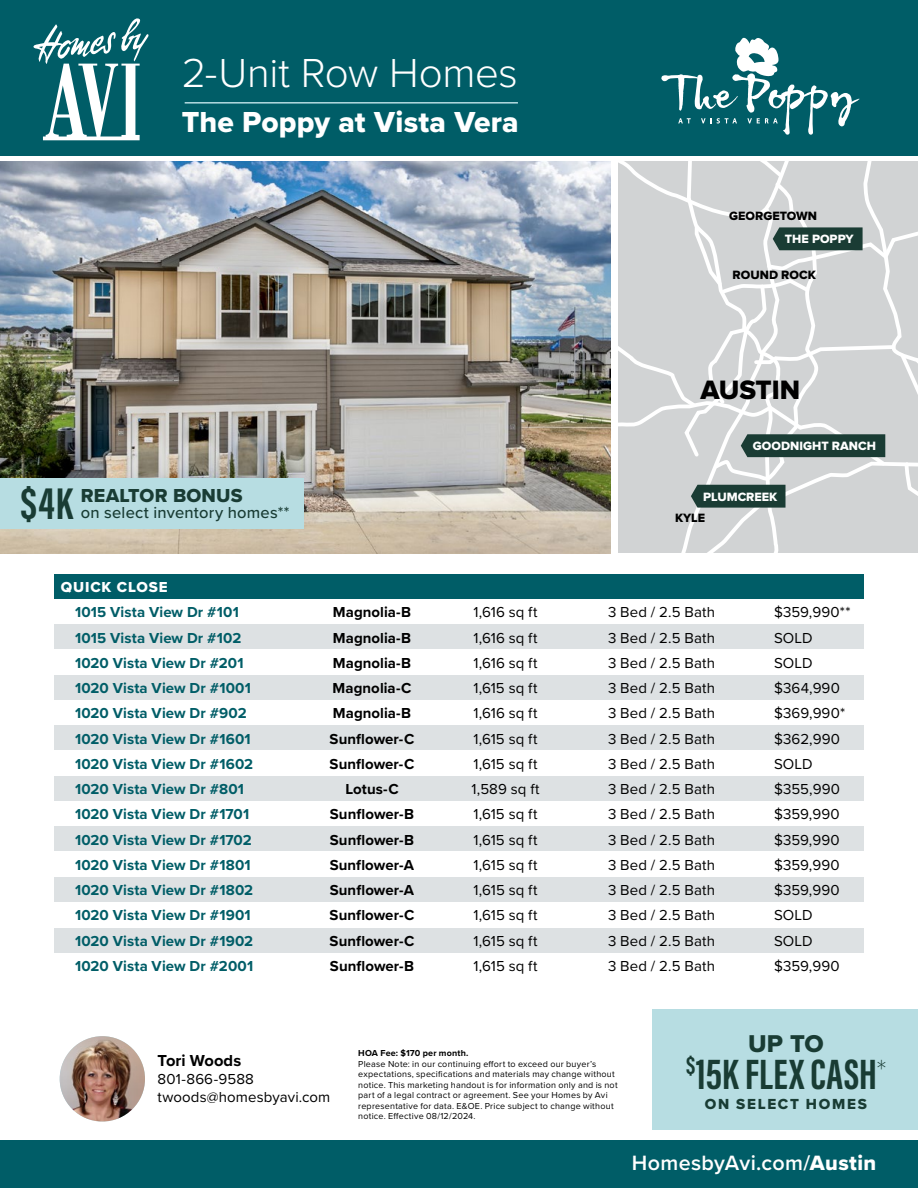
<style>
.page{position:relative;width:918px;height:1188px;background:#fff}
.page>*{position:absolute;margin:0;border:0;box-sizing:border-box;transform-origin:0 0}
.t1{font:700 45.75px "Acumin Pro Extra Cond";color:#193c34}
.t2{font:700 43.65px "Acumin Pro Extra Cond";letter-spacing:.015em;color:#193c34}
.t3{font:300 42px "Proxima Nova";letter-spacing:-.01em;color:#fff}
.t4{font:30px "Proxima Nova Extrabld";letter-spacing:.005em;color:#fff}
.t5{font:700 28.5px "Acumin Pro Extra Cond";letter-spacing:.015em;color:#193c34}
.t6{font:27.6px "Proxima Nova Extrabld";color:#000}
.t7{font:25.2px "Proxima Nova Extrabld";color:#193c34}
.t8{font:600 21.45px "Proxima Nova";letter-spacing:.015em;color:#fff}
.t9{font:19.5px "Proxima Nova Extrabld";letter-spacing:.01em;color:#193c34}
.t10{font:500 16.5px "Proxima Nova";letter-spacing:.01em;color:#193c34}
.t11{font:700 16.5px "Proxima Nova";color:#000}
.t12{font:15.15px "Proxima Nova Extrabld";letter-spacing:.115em;color:#193c34}
.t13{font:15px/18px "Proxima Nova";letter-spacing:.01em;color:#000}
.t14{font:700 15px "Proxima Nova";letter-spacing:.01em;color:#005d67}
.t15{font:700 15px "Proxima Nova";letter-spacing:.005em;color:#000}
.t16{font:15px "Proxima Nova Extrabld";letter-spacing:.06em;color:#fff}
.t17{font:12.45px "Proxima Nova Extrabld";color:#fff}
.t18{font:12.45px "Proxima Nova Extrabld";color:#000}
.t19{font:9px/10.5px "Proxima Nova";letter-spacing:.025em;color:#000}
.t20{font:700 9px "Proxima Nova";letter-spacing:.02em;color:#000}
.s1{font-weight:100}
.s2{font-family:"Proxima Nova Extrabld";font-weight:400}
</style>
<div class="page">
<svg style="left:618px;top:161px;width:300px;height:392px;background:#c9cdce"></svg>
<img style="left:0;top:161px;width:611px;height:393px">
<div style="left:0;top:1140px;width:918px;height:48px;background:#005d67"></div>
<div style="left:0;top:0;width:918px;height:155px;background:#005d67"></div>
<svg style="left:33px;top:18px;width:116px;height:122px"></svg>
<div style="left:0;top:478px;width:303px;height:51px;background:#b7dde2"></div>
<hr style="left:185px;top:102px;width:333px;height:2px;background:#b7dde2">
<div style="left:54px;top:574px;width:810px;height:25px;background:#005d67"></div>
<div style="left:54px;top:624px;width:810px;height:25px;background:#dde1e3"></div>
<div style="left:54px;top:675px;width:810px;height:25px;background:#dde1e3"></div>
<div style="left:54px;top:726px;width:810px;height:24px;background:#dde1e3"></div>
<div style="left:54px;top:776px;width:810px;height:25px;background:#dde1e3"></div>
<div style="left:54px;top:827px;width:810px;height:24px;background:#dde1e3"></div>
<div style="left:54px;top:877px;width:810px;height:25px;background:#dde1e3"></div>
<div style="left:54px;top:928px;width:810px;height:24px;background:#dde1e3"></div>
<img style="left:60px;top:1036px;width:85px;height:86px;border-radius:43px">
<svg style="left:661px;top:37px;width:199px;height:98px"></svg>
<div style="left:652px;top:1010px;width:266px;height:120px;background:#b7dde2"></div>
<h3 class="t3" style="left:182px;top:42px;width:337px">2-Unit Row Homes</h3>
<h3 class="t4" style="left:182px;top:100px;width:338px">The Poppy at Vista Vera</h3>
<h1 class="t1" style="left:21px;top:475px;width:54px">$4K</h1>
<h3 class="t9" style="left:81px;top:481px;width:163px">REALTOR BONUS</h3>
<p class="t10" style="left:81px;top:501px;width:210px">on select inventory homes**</p>
<p class="t18" style="left:729px;top:210px;width:89px">GEORGETOWN</p>
<p class="t17" style="left:785px;top:233px;width:70px">THE POPPY</p>
<p class="t18" style="left:733px;top:269px;width:85px">ROUND ROCK</p>
<h3 class="t6" style="left:700px;top:377px;width:101px">AUSTIN</h3>
<p class="t17" style="left:753px;top:440px;width:125px">GOODNIGHT RANCH</p>
<p class="t17" style="left:703px;top:491px;width:76px">PLUMCREEK</p>
<p class="t18" style="left:675px;top:513px;width:32px">KYLE</p>
<p class="t16" style="left:61px;top:576px;width:108px">QUICK CLOSE</p>
<p class="t14" style="left:75px;top:601px;width:165px">1015 Vista View Dr #101</p>
<p class="t15" style="left:333px;top:601px;width:80px">Magnolia-B</p>
<p class="t13" style="left:473px;top:603px;width:66px">1,616 sq ft</p>
<p class="t13" style="left:608px;top:603px;width:108px">3 Bed / 2.5 Bath</p>
<p class="t13" style="left:774px;top:603px;width:78px">$359,990**</p>
<p class="t14" style="left:75px;top:626px;width:168px">1015 Vista View Dr #102</p>
<p class="t15" style="left:333px;top:626px;width:80px">Magnolia-B</p>
<p class="t13" style="left:473px;top:628px;width:66px">1,616 sq ft</p>
<p class="t13" style="left:608px;top:628px;width:108px">3 Bed / 2.5 Bath</p>
<p class="t13" style="left:774px;top:628px;width:40px">SOLD</p>
<p class="t14" style="left:75px;top:652px;width:170px">1020 Vista View Dr #201</p>
<p class="t15" style="left:333px;top:652px;width:80px">Magnolia-B</p>
<p class="t13" style="left:473px;top:653px;width:66px">1,616 sq ft</p>
<p class="t13" style="left:608px;top:653px;width:108px">3 Bed / 2.5 Bath</p>
<p class="t13" style="left:774px;top:653px;width:40px">SOLD</p>
<p class="t14" style="left:75px;top:677px;width:177px">1020 Vista View Dr #1001</p>
<p class="t15" style="left:333px;top:677px;width:80px">Magnolia-C</p>
<p class="t13" style="left:473px;top:678px;width:66px">1,615 sq ft</p>
<p class="t13" style="left:608px;top:678px;width:108px">3 Bed / 2.5 Bath</p>
<p class="t13" style="left:774px;top:678px;width:67px">$364,990</p>
<p class="t14" style="left:75px;top:702px;width:173px">1020 Vista View Dr #902</p>
<p class="t15" style="left:333px;top:702px;width:80px">Magnolia-B</p>
<p class="t13" style="left:473px;top:704px;width:66px">1,616 sq ft</p>
<p class="t13" style="left:608px;top:704px;width:108px">3 Bed / 2.5 Bath</p>
<p class="t13" style="left:774px;top:704px;width:73px">$369,990*</p>
<p class="t14" style="left:75px;top:727px;width:177px">1020 Vista View Dr #1601</p>
<p class="t15" style="left:330px;top:727px;width:86px">Sunflower-C</p>
<p class="t13" style="left:473px;top:729px;width:66px">1,615 sq ft</p>
<p class="t13" style="left:608px;top:729px;width:108px">3 Bed / 2.5 Bath</p>
<p class="t13" style="left:774px;top:729px;width:67px">$362,990</p>
<p class="t14" style="left:75px;top:753px;width:180px">1020 Vista View Dr #1602</p>
<p class="t15" style="left:330px;top:753px;width:86px">Sunflower-C</p>
<p class="t13" style="left:473px;top:754px;width:66px">1,615 sq ft</p>
<p class="t13" style="left:608px;top:754px;width:108px">3 Bed / 2.5 Bath</p>
<p class="t13" style="left:774px;top:754px;width:40px">SOLD</p>
<p class="t14" style="left:75px;top:778px;width:171px">1020 Vista View Dr #801</p>
<p class="t15" style="left:345px;top:778px;width:55px">Lotus-C</p>
<p class="t13" style="left:471px;top:779px;width:70px">1,589 sq ft</p>
<p class="t13" style="left:608px;top:779px;width:108px">3 Bed / 2.5 Bath</p>
<p class="t13" style="left:774px;top:779px;width:68px">$355,990</p>
<p class="t14" style="left:75px;top:803px;width:176px">1020 Vista View Dr #1701</p>
<p class="t15" style="left:330px;top:803px;width:86px">Sunflower-B</p>
<p class="t13" style="left:473px;top:805px;width:66px">1,615 sq ft</p>
<p class="t13" style="left:608px;top:805px;width:108px">3 Bed / 2.5 Bath</p>
<p class="t13" style="left:774px;top:805px;width:67px">$359,990</p>
<p class="t14" style="left:75px;top:828px;width:178px">1020 Vista View Dr #1702</p>
<p class="t15" style="left:330px;top:828px;width:86px">Sunflower-B</p>
<p class="t13" style="left:473px;top:830px;width:66px">1,615 sq ft</p>
<p class="t13" style="left:608px;top:830px;width:108px">3 Bed / 2.5 Bath</p>
<p class="t13" style="left:774px;top:830px;width:67px">$359,990</p>
<p class="t14" style="left:75px;top:854px;width:177px">1020 Vista View Dr #1801</p>
<p class="t15" style="left:330px;top:854px;width:86px">Sunflower-A</p>
<p class="t13" style="left:473px;top:855px;width:66px">1,615 sq ft</p>
<p class="t13" style="left:608px;top:855px;width:108px">3 Bed / 2.5 Bath</p>
<p class="t13" style="left:774px;top:855px;width:67px">$359,990</p>
<p class="t14" style="left:75px;top:879px;width:180px">1020 Vista View Dr #1802</p>
<p class="t15" style="left:330px;top:879px;width:86px">Sunflower-A</p>
<p class="t13" style="left:474px;top:881px;width:66px">1,615 sq ft</p>
<p class="t13" style="left:608px;top:881px;width:108px">3 Bed / 2.5 Bath</p>
<p class="t13" style="left:774px;top:881px;width:67px">$359,990</p>
<p class="t14" style="left:75px;top:904px;width:177px">1020 Vista View Dr #1901</p>
<p class="t15" style="left:330px;top:904px;width:86px">Sunflower-C</p>
<p class="t13" style="left:474px;top:906px;width:66px">1,615 sq ft</p>
<p class="t13" style="left:608px;top:906px;width:108px">3 Bed / 2.5 Bath</p>
<p class="t13" style="left:774px;top:906px;width:40px">SOLD</p>
<p class="t14" style="left:75px;top:930px;width:180px">1020 Vista View Dr #1902</p>
<p class="t15" style="left:330px;top:930px;width:86px">Sunflower-C</p>
<p class="t13" style="left:474px;top:931px;width:66px">1,615 sq ft</p>
<p class="t13" style="left:608px;top:931px;width:108px">3 Bed / 2.5 Bath</p>
<p class="t13" style="left:774px;top:931px;width:40px">SOLD</p>
<p class="t14" style="left:75px;top:955px;width:180px">1020 Vista View Dr #2001</p>
<p class="t15" style="left:330px;top:955px;width:86px">Sunflower-B</p>
<p class="t13" style="left:474px;top:956px;width:66px">1,615 sq ft</p>
<p class="t13" style="left:608px;top:956px;width:108px">3 Bed / 2.5 Bath</p>
<p class="t13" style="left:774px;top:956px;width:67px">$359,990</p>
<p class="t11" style="left:158px;top:1048px;width:85px">Tori Woods</p>
<p class="t13" style="left:158px;top:1069px;width:174px">801-866-9588 twoods@homesbyavi.com</p>
<p class="t20" style="left:358px;top:1047px;width:112px">HOA Fee: $170 per month.</p>
<p class="t19" style="left:358px;top:1058px;width:261px">Please Note: in our continuing effort to exceed our buyer’s expectations, specifications and materials may change without notice. This marketing handout is for information only and is not part of a legal contract or agreement. See your Homes by Avi representative for data. E&amp;OE. Price subject to change without notice. Effective 08/12/2024.</p>
<h3 class="t7" style="left:748px;top:1024px;width:77px">UP TO</h3>
<h2 class="t2" style="left:686px;top:1047px;width:201px"><sup>$</sup>15K FLEX CASH<span class="s1">*</span></h2>
<p class="t12" style="left:705px;top:1092px;width:164px">ON SELECT HOMES</p>
<h3 class="t5" style="left:712px;top:1083px;width:176px">HOA FEES FOR A YEAR</h3>
<h3 class="t8" style="left:632px;top:1147px;width:246px">HomesbyAvi.com/<span class="s2">Austin</span></h3>
</div>
